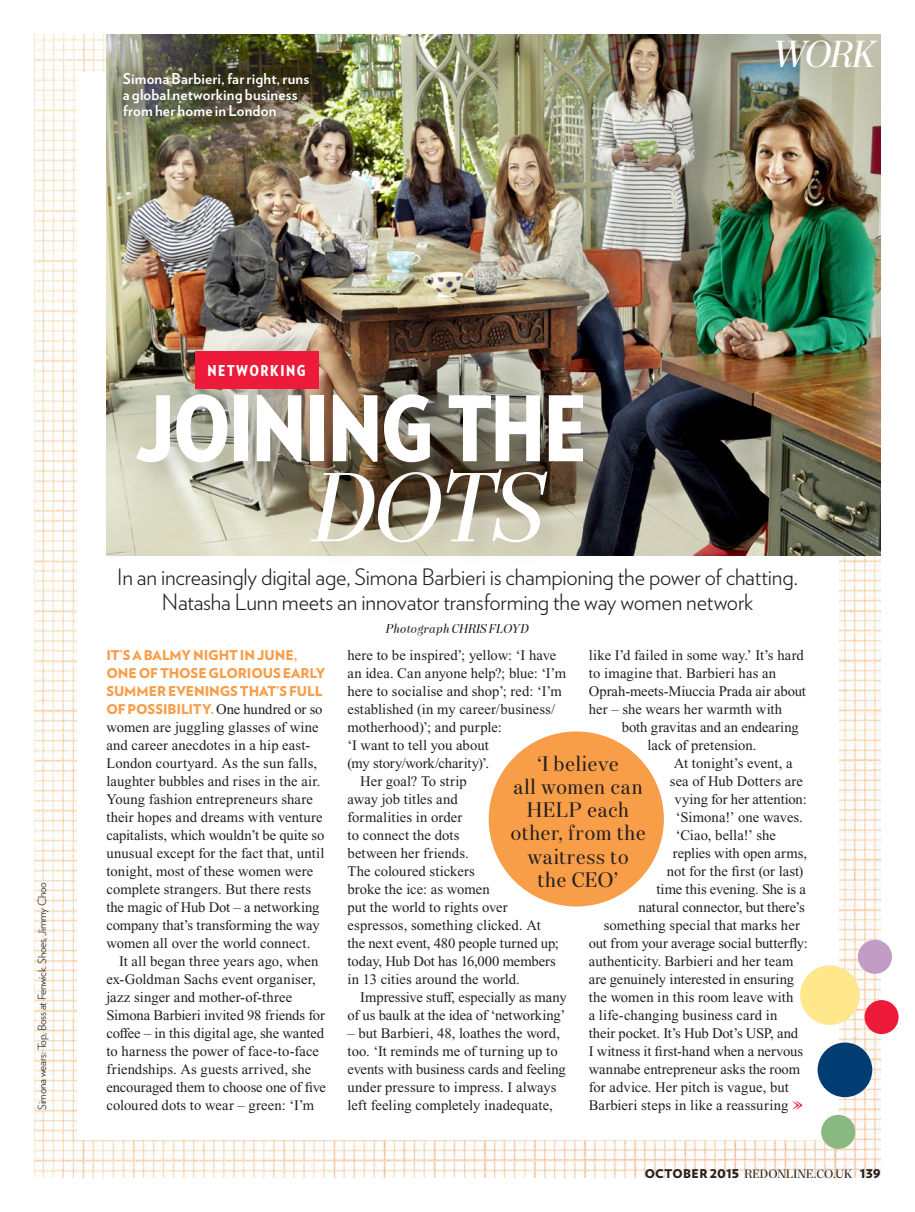
<style>
.page{position:relative;width:915px;height:1212px;background:#fff}
.page>*{position:absolute;margin:0;border:0;box-sizing:border-box;transform-origin:0 0}
.RED_head_italic_ligh{font:italic 97.5px "Narziss Text";color:#fff}
.RED_head_skinny_bold{font:900 90px "Verlag Condensed";letter-spacing:-.02em;color:#fff}
.RED_slug__new{font:italic 37.5px "Narziss Text";color:#fff}
.RED_sell__sans-serif{font:300 22.5px/24.8px "Verlag";letter-spacing:-.01em;color:#231f20;text-align:center}
.RED_pull_quote__new{font:21px/23.2px "Narziss Text";letter-spacing:-.005em;color:#231f20;text-align:center}
.RED_caption_bold__ne{font:700 15px/15.8px "Verlag";letter-spacing:.01em;color:#fff}
.RED_subhead__new{font:900 15px "Verlag Condensed";letter-spacing:.1em;color:#fff}
.RED_body_copy__new{font:14.7px/18px "Times New Roman PS Std";color:#231f20}
.RED_body_copy__new-2{font:900 13.5px/18px "Verlag";letter-spacing:-.005em;color:#f89d48}
.RED_byline__new{font:italic 12.75px "Narziss Text";color:#231f20}
.t1{font:12px "Narziss Text";letter-spacing:.005em;color:#231f20}
.RED_gutter_credit__n{font:300 11.25px "Verlag";letter-spacing:-.025em;color:#231f20}
.s1{font-family:"Times New Roman PS Std";font-weight:400;font-size:14.7px;color:#231f20}
.s2{font-family:"Narziss Text";font-weight:800;font-size:18px;color:#ed1a3a}
.s3{font-family:"Verlag";font-weight:900}
</style>
<div class="page">
<img style="left:34px;top:34px;width:846px;height:1144px">
<div style="left:77px;top:72px;width:761px;height:1068px;background:#fff"></div>
<img style="left:106px;top:34px;width:774px;height:522px">
<div style="left:488px;top:731px;width:175px;height:175px;background:#f89d48;border-radius:50%"></div>
<div style="left:820px;top:1115px;width:34px;height:34px;background:#89b882;border-radius:50%"></div>
<div style="left:799px;top:965px;width:60px;height:60px;background:#ffe78b;border-radius:50%"></div>
<div style="left:864px;top:1000px;width:34px;height:34px;background:#ed1a3a;border-radius:50%"></div>
<div style="left:817px;top:1042px;width:54px;height:55px;background:#013c72;border-radius:50%"></div>
<div style="left:857px;top:940px;width:34px;height:34px;background:#c29cc4;border-radius:50%"></div>
<div style="left:195px;top:352px;width:123px;height:37px;background:#ed1a3a"></div>
<div style="left:305px;top:464px;width:270px;height:107px;background:#231f20;opacity:.16"></div>
<div style="left:130px;top:387px;width:481px;height:104px;background:#231f20;opacity:.16"></div>
<p class="RED_caption_bold__ne" style="left:123px;top:70px;width:188px">Simona Barbieri, far right, runs a global networking business from her home in London</p>
<p class="RED_slug__new" style="left:771px;top:31px;width:106px">WORK</p>
<p class="RED_gutter_credit__n" style="left:34px;top:1110px;width:229px;rotate:-90deg">Simona wears: Top, Boss at Fenwick. Shoes, Jimmy Choo</p>
<p class="RED_subhead__new" style="left:207px;top:359px;width:99px">NETWORKING</p>
<p class="RED_head_skinny_bold" style="left:136px;top:358px;width:452px">JOINING THE</p>
<p class="RED_head_italic_ligh" style="left:311px;top:448px;width:235px">DOTS</p>
<p class="RED_sell__sans-serif" style="left:117px;top:563px;width:682px">In an increasingly digital age, Simona Barbieri is championing the power of chatting.<br>Natasha Lunn meets an innovator transforming the way women network</p>
<p class="RED_body_copy__new-2" style="left:106px;top:645px;width:220px">IT’S A BALMY NIGHT IN JUNE,<br>ONE OF THOSE GLORIOUS EARLY<br>SUMMER EVENINGS THAT’S FULL<br>OF POSSIBILITY.<span class="s1">One hundred or so</span></p>
<p class="RED_body_copy__new" style="left:106px;top:718px;width:220px">women are juggling glasses of wine and career anecdotes in a hip east-London courtyard. As the sun falls, laughter bubbles and rises in the air.<br>Young fashion entrepreneurs share their hopes and dreams with venture capitalists, which wouldn’t be quite so unusual except for the fact that, until tonight, most of these women were complete strangers. But there rests the magic of Hub Dot – a networking company that’s transforming the way women all over the world connect.</p>
<p class="RED_body_copy__new" style="left:106px;top:952px;width:221px;text-indent:13px">It all began three years ago, when ex-Goldman Sachs event organiser, jazz singer and mother-of-three Simona Barbieri invited 98 friends for coffee – in this digital age, she wanted to harness the power of face-to-face friendships. As guests arrived, she encouraged them to choose one of five coloured dots to wear – green: ‘I’m</p>
<p class="RED_byline__new" style="left:386px;top:621px;width:144px">Photograph CHRIS FLOYD</p>
<p class="RED_body_copy__new" style="left:347px;top:646px;width:220px">here to be inspired’; yellow: ‘I have an idea. Can anyone help?; blue: ‘I’m here to socialise and shop’; red: ‘I’m established (in my career/business/ motherhood)’; and purple:<br>‘I want to tell you about<br>(my story/work/charity)’.</p>
<p class="RED_body_copy__new" style="left:347px;top:772px;width:213px;text-indent:13px">Her goal? To strip<br>away job titles and<br>formalities in order<br>to connect the dots<br>between her friends.<br>The coloured stickers<br>broke the ice: as women<br>put the world to rights over espressos, something clicked. At the next event, 480 people turned up; today, Hub Dot has 16,000 members in 13 cities around the world.</p>
<p class="RED_body_copy__new" style="left:347px;top:988px;width:221px;text-align:right">Impressive stuff, especially as many of us baulk at the idea of ‘networking’</p>
<p class="RED_body_copy__new" style="left:347px;top:1024px;width:220px">– but Barbieri, 48, loathes the word, too. ‘It reminds me of turning up to events with business cards and feeling under pressure to impress. I always left feeling completely inadequate,</p>
<p class="RED_body_copy__new" style="left:588px;top:646px;width:216px">like I’d failed in some way.’ It’s hard</p>
<p class="RED_body_copy__new" style="left:588px;top:664px;width:189px">to imagine that. Barbieri has an</p>
<p class="RED_body_copy__new" style="left:588px;top:682px;width:218px">Oprah-meets-Miuccia Prada air about</p>
<p class="RED_body_copy__new" style="left:588px;top:700px;width:195px">her – she wears her warmth with</p>
<p class="RED_body_copy__new" style="left:621px;top:718px;width:178px">both gravitas and an endearing</p>
<p class="RED_body_copy__new" style="left:647px;top:736px;width:110px">lack of pretension.</p>
<p class="RED_body_copy__new" style="left:673px;top:754px;width:120px">At tonight’s event, a</p>
<p class="RED_body_copy__new" style="left:669px;top:772px;width:134px">sea of Hub Dotters are</p>
<p class="RED_body_copy__new" style="left:674px;top:790px;width:134px">vying for her attention:</p>
<p class="RED_body_copy__new" style="left:675px;top:808px;width:128px">‘Simona!’ one waves.</p>
<p class="RED_body_copy__new" style="left:675px;top:826px;width:102px">‘Ciao, bella!’ she</p>
<p class="RED_body_copy__new" style="left:672px;top:844px;width:135px">replies with open arms,</p>
<p class="RED_body_copy__new" style="left:666px;top:862px;width:138px">not for the first (or last)</p>
<p class="RED_body_copy__new" style="left:656px;top:880px;width:151px">time this evening. She is a</p>
<p class="RED_body_copy__new" style="left:638px;top:898px;width:168px">natural connector, but there’s</p>
<p class="RED_body_copy__new" style="left:603px;top:916px;width:197px">something special that marks her</p>
<p class="RED_body_copy__new" style="left:588px;top:934px;width:221px">out from your average social butterfly:</p>
<p class="RED_body_copy__new" style="left:588px;top:952px;width:206px">authenticity. Barbieri and her team</p>
<p class="RED_body_copy__new" style="left:588px;top:970px;width:207px">are genuinely interested in ensuring</p>
<p class="RED_body_copy__new" style="left:588px;top:988px;width:206px">the women in this room leave with</p>
<p class="RED_body_copy__new" style="left:588px;top:1006px;width:190px">a life-changing business card in</p>
<p class="RED_body_copy__new" style="left:588px;top:1024px;width:211px">their pocket. It’s Hub Dot’s USP, and</p>
<p class="RED_body_copy__new" style="left:588px;top:1042px;width:216px">I witness it first-hand when a nervous</p>
<p class="RED_body_copy__new" style="left:588px;top:1060px;width:213px">wannabe entrepreneur asks the room</p>
<p class="RED_body_copy__new" style="left:588px;top:1078px;width:201px">for advice. Her pitch is vague, but</p>
<p class="RED_body_copy__new" style="left:588px;top:1096px;width:216px">Barbieri steps in like a reassuring <span class="s2">»</span></p>
<p class="RED_pull_quote__new" style="left:510px;top:752px;width:137px">‘I believe<br>all women can<br>HELP each other, from the waitress to the CEO’</p>
<p class="t1" style="left:644px;top:1167px;width:238px"><span class="s3">OCTOBER 2015</span> REDONLINE.CO.UK <span class="s3">139</span></p>
</div>
